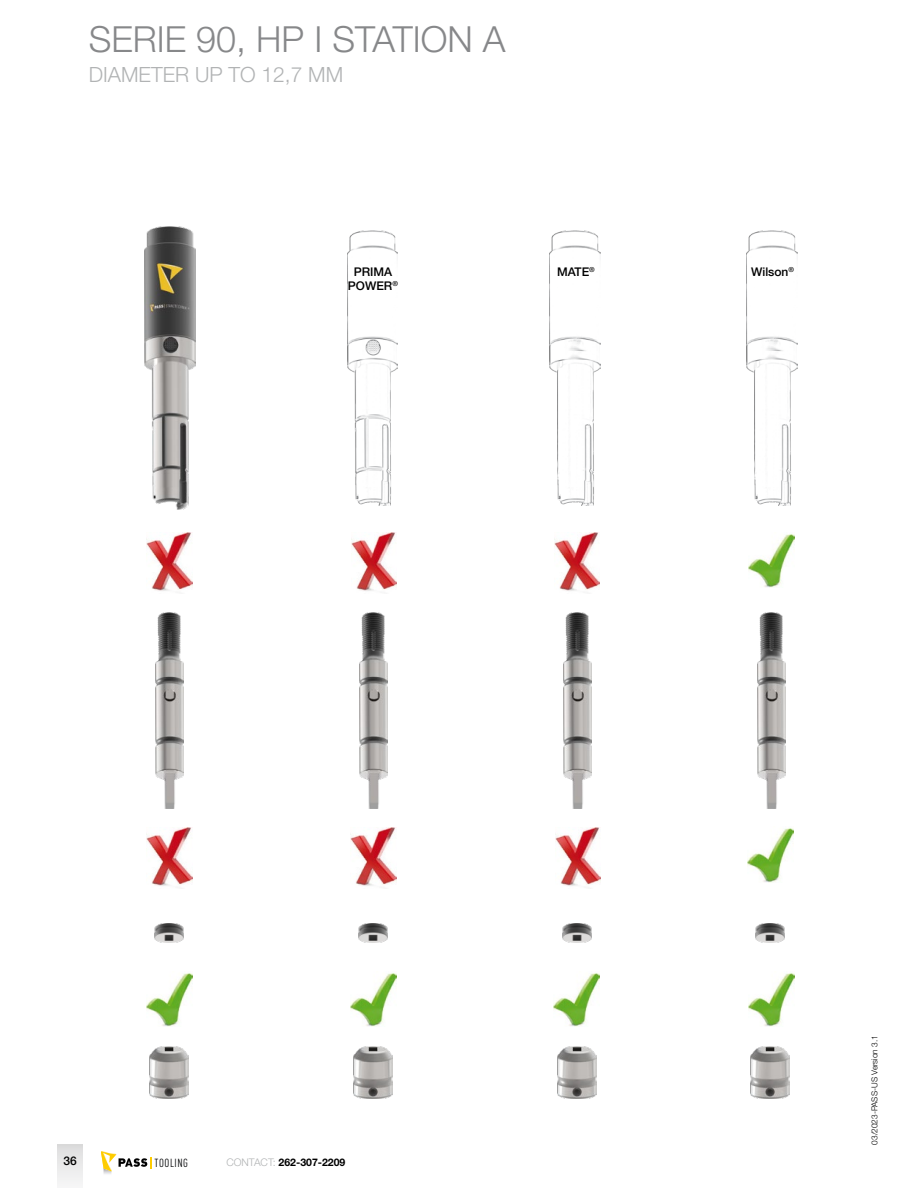
<style>
.page{position:relative;width:918px;height:1188px;background:#fff}
.page>*{position:absolute;margin:0;border:0;box-sizing:border-box;transform-origin:0 0}
.t1{font:300 36px "Helvetica Neue LT Std";color:#87888a}
.t2{font:300 21px "Helvetica Neue LT Std";color:#b1b3b4}
.t3{font:500 12px/14.4px "Helvetica Neue LT Std";color:#000;text-align:center}
.t4{font:11.7px "DIN Cond";letter-spacing:.05em;color:#000204}
.t5{font:700 10.5px "Helvetica Neue LT Std";color:#000}
.t6{font:300 8.25px "Helvetica Neue LT Std";color:#000}
.s1{font-weight:300;color:#b1b3b4}
</style>
<div class="page">
<div style="left:57px;top:1145px;width:26px;height:43px;background:linear-gradient(to bottom,#ddddde,#f7f7f8)"></div>
<svg style="left:101px;top:1151px;width:50px;height:23px"></svg>
<img style="left:147px;top:973px;width:45px;height:54px">
<img style="left:351px;top:973px;width:46px;height:54px">
<img style="left:554px;top:973px;width:46px;height:54px">
<img style="left:749px;top:973px;width:45px;height:54px">
<img style="left:147px;top:827px;width:45px;height:59px">
<img style="left:351px;top:827px;width:46px;height:59px">
<img style="left:555px;top:827px;width:46px;height:59px">
<img style="left:748px;top:828px;width:45px;height:54px">
<img style="left:147px;top:532px;width:45px;height:59px">
<img style="left:351px;top:532px;width:46px;height:59px">
<img style="left:554px;top:532px;width:46px;height:59px">
<img style="left:749px;top:534px;width:45px;height:54px">
<img style="left:155px;top:613px;width:28px;height:196px">
<img style="left:360px;top:612px;width:28px;height:196px">
<img style="left:564px;top:612px;width:28px;height:196px">
<img style="left:758px;top:612px;width:28px;height:196px">
<img style="left:155px;top:924px;width:28px;height:19px">
<img style="left:747px;top:230px;width:50px;height:276px">
<img style="left:550px;top:230px;width:50px;height:276px">
<img style="left:347px;top:230px;width:51px;height:276px">
<img style="left:144px;top:227px;width:51px;height:282px">
<img style="left:359px;top:924px;width:28px;height:19px">
<img style="left:562px;top:924px;width:29px;height:19px">
<img style="left:756px;top:924px;width:29px;height:19px">
<img style="left:149px;top:1046px;width:40px;height:52px">
<img style="left:353px;top:1046px;width:40px;height:52px">
<img style="left:557px;top:1046px;width:39px;height:52px">
<img style="left:751px;top:1046px;width:39px;height:52px">
<h1 class="t1" style="left:89px;top:17px;width:418px">SERIE 90, HP I STATION A</h1>
<h2 class="t2" style="left:89px;top:62px;width:256px">DIAMETER UP TO 12,7 MM</h2>
<p class="t3" style="left:348px;top:264px;width:52px">PRIMA<br>POWER<sup>®</sup></p>
<p class="t3" style="left:557px;top:264px;width:39px">MATE<sup>®</sup></p>
<p class="t3" style="left:751px;top:264px;width:44px">Wilson<sup>®</sup></p>
<p class="t3" style="left:63px;top:1153px;width:15px">36</p>
<p class="t4" style="left:155px;top:1156px;width:35px">TOOLING</p>
<p class="t5" style="left:226px;top:1156px;width:121px"><span class="s1">CONTACT:</span> 262-307-2209</p>
<p class="t6" style="left:870px;top:1145px;width:111px;rotate:-90deg">03/2023-PASS-US Version 3.1</p>
</div>
